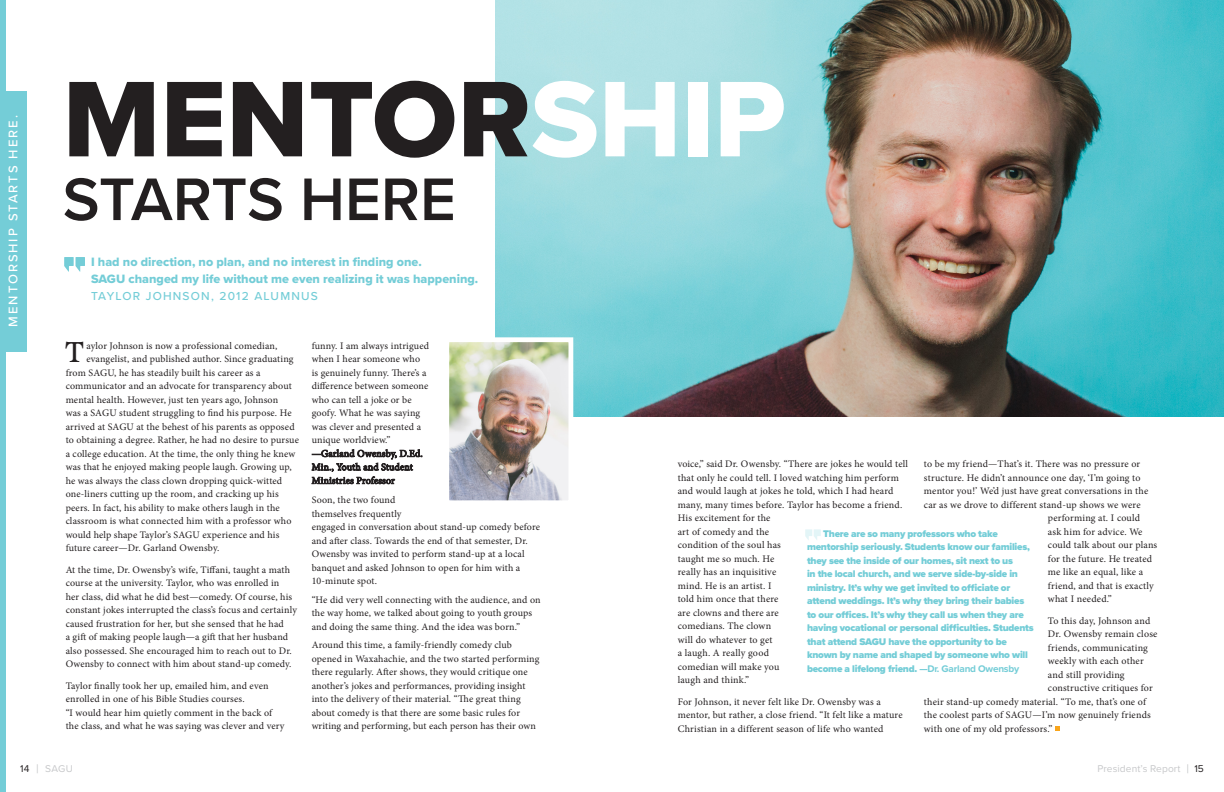
<style>
.page{position:relative;width:1224px;height:792px;background:#fff}
.page>*{position:absolute;margin:0;border:0;box-sizing:border-box;transform-origin:0 0}
.t1{font:111.5px "Proxima Nova Extrabld";color:#231f20}
.t2{font:600 62.3px "Proxima Nova";letter-spacing:-.005em;color:#231f20}
.t3{font:30.4px "Marion";color:#231f20}
.t4{font:500 13px "Proxima Nova";letter-spacing:.15em;color:#fff}
.t5{font:12.6px "Proxima Nova Extrabld";color:#74cdd7}
.t6{font:500 12px "Proxima Nova";letter-spacing:.1em;color:#74cdd7}
.t7{font:10.2px "Proxima Nova";letter-spacing:.01em;color:#c7c8ca}
.t8{font:10px/13.5px "Minion Pro";letter-spacing:.015em;color:#231f20}
.t9{font:900 10px/13.5px "Proxima Nova";letter-spacing:-.025em;color:#74cdd7}
.s1{color:#fff}
.s2{font-weight:700}
.s3{color:#231f20}
.s4{font-size:12.7px}
</style>
<div class="page">
<img style="left:495px;top:0;width:729px;height:417px">
<div style="left:0;top:91px;width:26px;height:260px;background:#74cdd7"></div>
<div style="left:0;top:0;width:6px;height:792px;background:#74cdd7"></div>
<svg style="left:1055px;top:726px;width:5px;height:5px"></svg>
<img style="left:450px;top:343px;width:117px;height:156px">
<div style="left:444px;top:337px;width:129px;height:168px;border:5px solid #fff"></div>
<svg style="left:64px;top:257px;width:21px;height:15px"></svg>
<svg style="left:805px;top:529px;width:16px;height:11px"></svg>
<p class="t4" style="left:3px;top:327px;width:213px;rotate:-90deg">MENTORSHIP STARTS HERE.</p>
<p class="t1" style="left:63px;top:36px;width:725px">MENTOR<span class="s1">SHIP</span></p>
<p class="t2" style="left:63px;top:153px;width:395px">STARTS HERE</p>
<p class="t5" style="left:91px;top:252px;width:332px">I had no direction, no plan, and no interest in finding one.</p>
<p class="t5" style="left:91px;top:269px;width:389px">SAGU changed my life without me even realizing it was happening.</p>
<p class="t6" style="left:91px;top:287px;width:228px">TAYLOR JOHNSON, 2012 ALUMNUS</p>
<p class="t3" style="left:66px;top:334px;width:19px">T</p>
<p class="t8" style="left:86px;top:339px;width:193px">aylor Johnson is now a professional comedian,</p>
<p class="t8" style="left:86px;top:352px;width:209px">evangelist, and published author. Since graduating</p>
<p class="t8" style="left:66px;top:366px;width:196px">from SAGU, he has steadily built his career as a</p>
<p class="t8" style="left:66px;top:379px;width:228px">communicator and an advocate for transparency about</p>
<p class="t8" style="left:66px;top:393px;width:214px">mental health. However, just ten years ago, Johnson</p>
<p class="t8" style="left:66px;top:406px;width:227px">was a SAGU student struggling to find his purpose. He</p>
<p class="t8" style="left:66px;top:420px;width:230px">arrived at SAGU at the behest of his parents as opposed</p>
<p class="t8" style="left:66px;top:433px;width:235px">to obtaining a degree. Rather, he had no desire to pursue</p>
<p class="t8" style="left:66px;top:447px;width:231px">a college education. At the time, the only thing he knew</p>
<p class="t8" style="left:66px;top:460px;width:228px">was that he enjoyed making people laugh. Growing up,</p>
<p class="t8" style="left:66px;top:474px;width:218px">he was always the class clown dropping quick-witted</p>
<p class="t8" style="left:66px;top:487px;width:215px">one-liners cutting up the room, and cracking up his</p>
<p class="t8" style="left:66px;top:501px;width:216px">peers. In fact, his ability to make others laugh in the</p>
<p class="t8" style="left:66px;top:514px;width:227px">classroom is what connected him with a professor who</p>
<p class="t8" style="left:66px;top:528px;width:215px">would help shape Taylor’s SAGU experience and his</p>
<p class="t8" style="left:66px;top:541px;width:155px">future career—Dr. Garland Owensby.</p>
<p class="t8" style="left:66px;top:563px;width:233px">At the time, Dr. Owensby’s wife, Tiffani, taught a math course at the university. Taylor, who was enrolled in<br>her class, did what he did best—comedy. Of course, his constant jokes interrupted the class’s focus and certainly caused frustration for her, but she sensed that he had<br>a gift of making people laugh—a gift that her husband also possessed. She encouraged him to reach out to Dr.<br>Owensby to connect with him about stand-up comedy.</p>
<p class="t8" style="left:66px;top:679px;width:204px">Taylor finally took her up, emailed him, and even enrolled in one of his Bible Studies courses.</p>
<p class="t8" style="left:66px;top:706px;width:220px">“I would hear him quietly comment in the back of the class, and what he was saying was clever and very</p>
<p class="t8" style="left:312px;top:339px;width:119px">funny. I am always intrigued when I hear someone who<br>is genuinely funny. There’s a difference between someone who can tell a joke or be goofy. What he was saying was clever and presented a unique worldview.” —Garland Owensby, D.Ed.<br>Min., Youth and Student<br>Ministries Professor</p>
<p class="t8" style="left:312px;top:493px;width:230px">Soon, the two found<br>themselves frequently<br>engaged in conversation about stand-up comedy before and after class. Towards the end of that semester, Dr.<br>Owensby was invited to perform stand-up at a local banquet and asked Johnson to open for him with a 10-minute spot.</p>
<p class="t8" style="left:312px;top:593px;width:231px">“He did very well connecting with the audience, and on the way home, we talked about going to youth groups and doing the same thing. And the idea was born.”</p>
<p class="t8" style="left:312px;top:638px;width:229px">Around this time, a family-friendly comedy club opened in Waxahachie, and the two started performing there regularly. After shows, they would critique one another’s jokes and performances, providing insight into the delivery of their material. “The great thing about comedy is that there are some basic rules for writing and performing, but each person has their own</p>
<p class="t8" style="left:678px;top:457px;width:232px">voice,” said Dr. Owensby. “There are jokes he would tell that only he could tell. I loved watching him perform and would laugh at jokes he told, which I had heard many, many times before. Taylor has become a friend.<br>His excitement for the<br>art of comedy and the<br>condition of the soul has<br>taught me so much. He<br>really has an inquisitive<br>mind. He is an artist. I<br>told him once that there<br>are clowns and there are<br>comedians. The clown<br>will do whatever to get<br>a laugh. A really good<br>comedian will make you<br>laugh and think.”</p>
<p class="t8" style="left:678px;top:695px;width:226px">For Johnson, it never felt like Dr. Owensby was a mentor, but rather, a close friend. “It felt like a mature<br>Christian in a different season of life who wanted</p>
<p class="t8" style="left:924px;top:457px;width:218px">to be my friend—That’s it. There was no pressure or</p>
<p class="t8" style="left:924px;top:471px;width:218px">structure. He didn’t announce one day, ‘I’m going to</p>
<p class="t8" style="left:924px;top:484px;width:226px">mentor you!’ We’d just have great conversations in the</p>
<p class="t8" style="left:924px;top:498px;width:218px">car as we drove to different stand-up shows we were</p>
<p class="t8" style="left:1048px;top:511px;width:94px">performing at. I could</p>
<p class="t8" style="left:1048px;top:525px;width:96px">ask him for advice. We</p>
<p class="t8" style="left:1048px;top:538px;width:111px">could talk about our plans</p>
<p class="t8" style="left:1048px;top:552px;width:106px">for the future. He treated</p>
<p class="t8" style="left:1048px;top:565px;width:97px">me like an equal, like a</p>
<p class="t8" style="left:1048px;top:579px;width:107px">friend, and that is exactly</p>
<p class="t8" style="left:1048px;top:592px;width:65px">what I needed.”</p>
<p class="t8" style="left:1048px;top:614px;width:104px">To this day, Johnson and</p>
<p class="t8" style="left:1048px;top:627px;width:111px">Dr. Owensby remain close</p>
<p class="t8" style="left:1048px;top:641px;width:102px">friends, communicating</p>
<p class="t8" style="left:1048px;top:654px;width:97px">weekly with each other</p>
<p class="t8" style="left:1048px;top:668px;width:78px">and still providing</p>
<p class="t8" style="left:1048px;top:681px;width:106px">constructive critiques for</p>
<p class="t8" style="left:924px;top:695px;width:224px">their stand-up comedy material. “To me, that’s one of</p>
<p class="t8" style="left:924px;top:708px;width:228px">the coolest parts of SAGU—I’m now genuinely friends</p>
<p class="t8" style="left:924px;top:722px;width:130px">with one of my old professors.”</p>
<p class="t9" style="left:807px;top:526px;width:228px;text-indent:16px">There are so many professors who take mentorship seriously. Students know our families, they see the inside of our homes, sit next to us<br>in the local church, and we serve side-by-side in ministry. It’s why we get invited to officiate or attend weddings. It’s why they bring their babies to our offices. It’s why they call us when they are having vocational or personal difficulties. Students that attend SAGU have the opportunity to be known by name and shaped by someone who will become a lifelong friend. <span class="s2">—Dr. Garland Owensby</span></p>
<p class="t7" style="left:20px;top:761px;width:55px"><span class="s3">14</span> <span class="s4">|</span> SAGU</p>
<p class="t7" style="left:1097px;top:761px;width:108px">President’s Report <span class="s4">|</span> <span class="s3">15</span></p>
</div>
